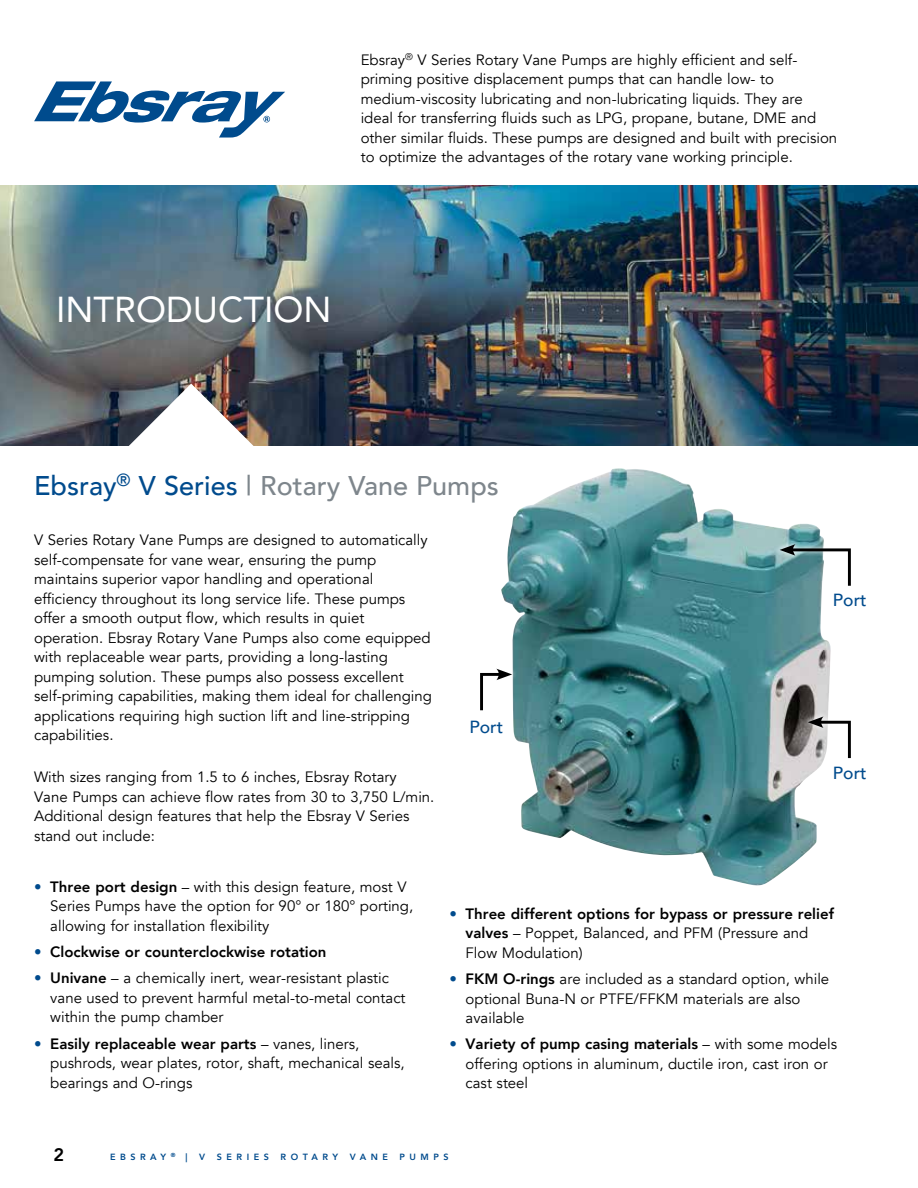
<style>
.page{position:relative;width:918px;height:1188px;background:#fff}
.page>*{position:absolute;margin:0;border:0;box-sizing:border-box;transform-origin:0 0}
.t1{font:36px "Avenir";color:#fff}
.t2{font:500 27px "Avenir";color:#7e868c}
.t3{font:800 18px "Avenir";color:#000}
.t4{font:500 17.55px "Avenir";color:#004b8d}
.t5{font:15px/19.5px "Avenir";color:#000}
.t6{font:800 15px/19.5px "Avenir";color:#000}
.t7{font:800 9px "Avenir";letter-spacing:.5em;color:#004b8d}
.s1{color:#004b8d}
.s2{font-weight:800}
.s3{font-weight:400;color:#004b8d}
.s4{font-weight:400}
</style>
<div class="page">
<img style="left:0;top:186px;width:918px;height:259px">
<img style="left:119px;top:384px;width:144px;height:62px">
<svg style="left:34px;top:81px;width:251px;height:57px"></svg>
<img style="left:501px;top:468px;width:330px;height:418px">
<div style="left:802px;top:711px;width:55px;height:53px;background:#fff;opacity:.75"></div>
<svg style="left:808px;top:716px;width:44px;height:45px"></svg>
<div style="left:774px;top:538px;width:83px;height:54px;background:#fff;opacity:.75"></div>
<svg style="left:780px;top:544px;width:72px;height:45px"></svg>
<div style="left:474px;top:663px;width:44px;height:53px;background:#fff;opacity:.75"></div>
<svg style="left:479px;top:669px;width:33px;height:44px"></svg>
<p class="t5" style="left:361px;top:50px;width:478px">Ebsray<sup>®</sup> V Series Rotary Vane Pumps are highly efficient and self&shy;priming positive displacement pumps that can handle low- to medium-viscosity lubricating and non-lubricating liquids. They are ideal for transferring fluids such as LPG, propane, butane, DME and other similar fluids. These pumps are designed and built with precision to optimize the advantages of the rotary vane working principle.</p>
<h1 class="t1" style="left:56px;top:280px;width:277px">INTRODUCTION</h1>
<h2 class="t2" style="left:34px;top:462px;width:466px"><span class="s1">Ebsray</span><sup>®</sup> <span class="s1">V Series</span> | Rotary Vane Pumps</h2>
<p class="t5" style="left:34px;top:530px;width:399px">V Series Rotary Vane Pumps are designed to automatically self-compensate for vane wear, ensuring the pump maintains superior vapor handling and operational efficiency throughout its long service life. These pumps offer a smooth output flow, which results in quiet operation. Ebsray Rotary Vane Pumps also come equipped with replaceable wear parts, providing a long-lasting pumping solution. These pumps also possess excellent self-priming capabilities, making them ideal for challenging applications requiring high suction lift and line-stripping capabilities.</p>
<p class="t5" style="left:34px;top:767px;width:402px">With sizes ranging from 1.5 to 6 inches, Ebsray Rotary<br>Vane Pumps can achieve flow rates from 30 to 3,750 L/min.<br>Additional design features that help the Ebsray V Series stand out include:</p>
<p class="t4" style="left:470px;top:711px;width:35px">Port</p>
<p class="t4" style="left:833px;top:585px;width:35px">Port</p>
<p class="t4" style="left:833px;top:757px;width:35px">Port</p>
<p class="t5" style="left:50px;top:877px;width:364px;text-indent:-16px"><span class="s1">•</span> <span class="s2">Three port design</span> – with this design feature, most V<br>Series Pumps have the option for 90° or 180° porting, allowing for installation flexibility</p>
<p class="t6" style="left:34px;top:942px;width:294px"><span class="s3">•</span> Clockwise or counterclockwise rotation</p>
<p class="t5" style="left:50px;top:969px;width:357px;text-indent:-16px"><span class="s1">•</span> <span class="s2">Univane</span> – a chemically inert, wear-resistant plastic vane used to prevent harmful metal-to-metal contact within the pump chamber</p>
<p class="t5" style="left:50px;top:1034px;width:356px;text-indent:-16px"><span class="s1">•</span> <span class="s2">Easily replaceable wear parts</span> – vanes, liners, pushrods, wear plates, rotor, shaft, mechanical seals, bearings and O-rings</p>
<p class="t6" style="left:466px;top:904px;width:370px;text-indent:-16px"><span class="s3">•</span> Three different options for bypass or pressure relief valves <span class="s4">– Poppet, Balanced, and PFM (Pressure and<br>Flow Modulation)</span></p>
<p class="t5" style="left:466px;top:970px;width:365px;text-indent:-16px"><span class="s1">•</span> <span class="s2">FKM O-rings</span> are included as a standard option, while optional Buna-N or PTFE/FFKM materials are also available</p>
<p class="t5" style="left:466px;top:1035px;width:373px;text-indent:-16px"><span class="s1">•</span> <span class="s2">Variety of pump casing materials</span> – with some models offering options in aluminum, ductile iron, cast iron or cast steel</p>
<p class="t3" style="left:54px;top:1140px;width:12px">2</p>
<p class="t7" style="left:110px;top:1149px;width:79px">EBSRAY <sup>®</sup> |</p>
<p class="t7" style="left:199px;top:1149px;width:8px">V</p>
<p class="t7" style="left:217px;top:1149px;width:54px">SERIES</p>
<p class="t7" style="left:281px;top:1149px;width:59px">ROTARY</p>
<p class="t7" style="left:350px;top:1149px;width:40px">VANE</p>
<p class="t7" style="left:400px;top:1149px;width:50px">PUMPS</p>
</div>
